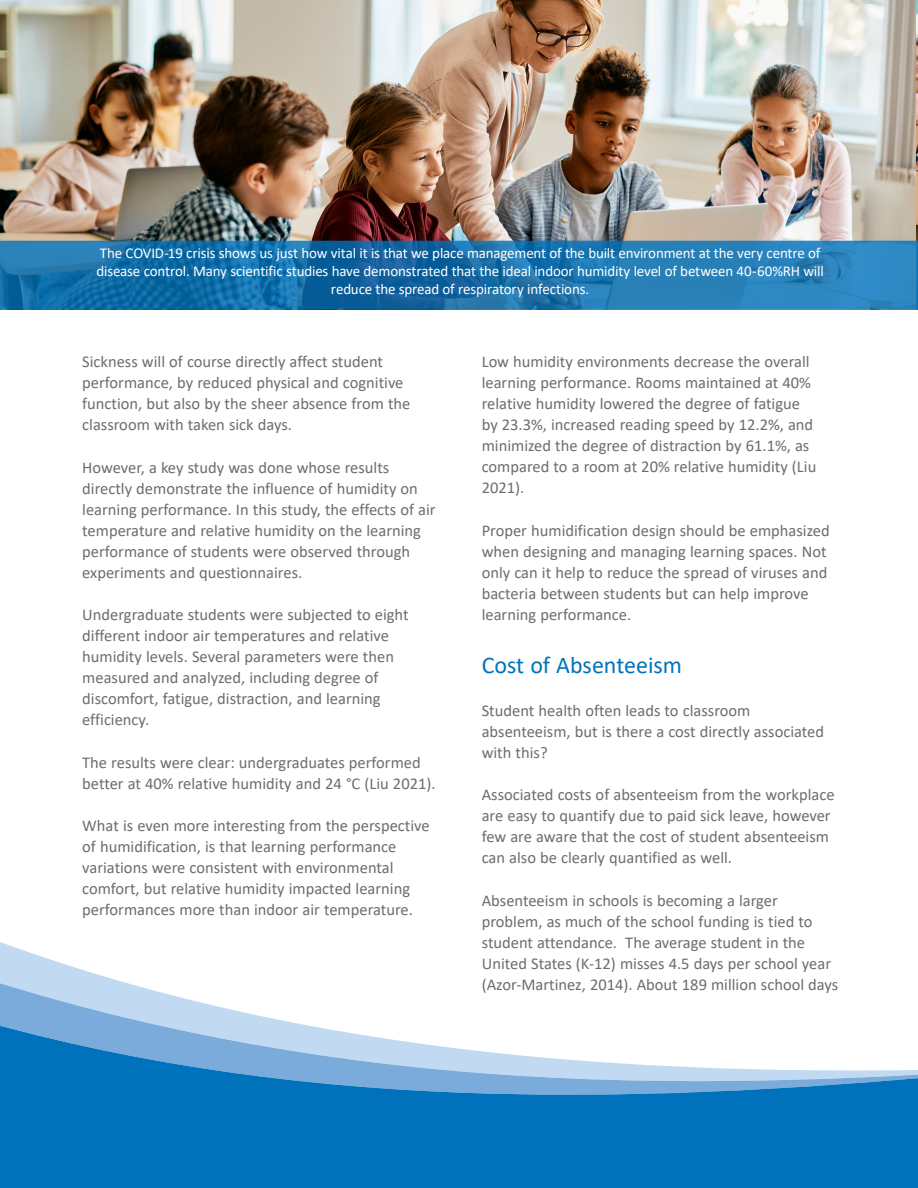
<style>
.page{position:relative;width:918px;height:1188px;background:#fff}
.page>*{position:absolute;margin:0;border:0;box-sizing:border-box;transform-origin:0 0}
.TS_Paragraph_text{font:24px "Calibri";color:#0072bc}
.TS_Paragraph_text-2{font:16.5px/21px "Calibri";color:#6c6d70}
.Hospital_Reference{font:15px/18px "Calibri";letter-spacing:-.015em;color:#fff;text-align:center}
</style>
<div class="page">
<svg style="left:0;top:942px;width:112px;height:37px"></svg>
<svg style="left:0;top:979px;width:198px;height:23px;fill:#c1daf1"></svg>
<svg style="left:0;top:1002px;width:918px;height:186px;fill:#0072bc"></svg>
<img style="left:0;top:0;width:918px;height:241px">
<svg style="left:0;top:241px;width:918px;height:69px;background:#1c74ad"></svg>
<p class="Hospital_Reference" style="left:96px;top:244px;width:729px">The COVID-19 crisis shows us just how vital it is that we place management of the built environment at the very centre of disease control. Many scientific studies have demonstrated that the ideal indoor humidity level of between 40-60%RH will reduce the spread of respiratory infections.</p>
<p class="TS_Paragraph_text-2" style="left:82px;top:351px;width:330px">Sickness will of course directly affect student performance, by reduced physical and cognitive function, but also by the sheer absence from the classroom with taken sick days.</p>
<p class="TS_Paragraph_text-2" style="left:82px;top:456px;width:355px">However, a key study was done whose results directly demonstrate the influence of humidity on learning performance. In this study, the effects of air temperature and relative humidity on the learning performance of students were observed through experiments and questionnaires.</p>
<p class="TS_Paragraph_text-2" style="left:82px;top:604px;width:328px">Undergraduate students were subjected to eight different indoor air temperatures and relative humidity levels. Several parameters were then measured and analyzed, including degree of discomfort, fatigue, distraction, and learning efficiency.</p>
<p class="TS_Paragraph_text-2" style="left:82px;top:751px;width:355px">The results were clear: undergraduates performed better at 40% relative humidity and 24 °C (Liu 2021).</p>
<p class="TS_Paragraph_text-2" style="left:82px;top:815px;width:349px">What is even more interesting from the perspective of humidification, is that learning performance variations were consistent with environmental comfort, but relative humidity impacted learning performances more than indoor air temperature.</p>
<p class="TS_Paragraph_text-2" style="left:482px;top:351px;width:336px">Low humidity environments decrease the overall learning performance. Rooms maintained at 40% relative humidity lowered the degree of fatigue by 23.3%, increased reading speed by 12.2%, and minimized the degree of distraction by 61.1%, as compared to a room at 20% relative humidity (Liu 2021).</p>
<p class="TS_Paragraph_text-2" style="left:482px;top:519px;width:350px">Proper humidification design should be emphasized when designing and managing learning spaces. Not only can it help to reduce the spread of viruses and bacteria between students but can help improve learning performance.</p>
<p class="TS_Paragraph_text" style="left:482px;top:648px;width:202px">Cost of Absenteeism</p>
<p class="TS_Paragraph_text-2" style="left:482px;top:699px;width:344px">Student health often leads to classroom absenteeism, but is there a cost directly associated with this?</p>
<p class="TS_Paragraph_text-2" style="left:482px;top:784px;width:354px">Associated costs of absenteeism from the workplace are easy to quantify due to paid sick leave, however few are aware that the cost of student absenteeism can also be clearly quantified as well.</p>
<p class="TS_Paragraph_text-2" style="left:482px;top:889px;width:358px">Absenteeism in schools is becoming a larger problem, as much of the school funding is tied to student attendance. The average student in the United States (K-12) misses 4.5 days per school year (Azor-Martinez, 2014). About 189 million school days</p>
</div>
